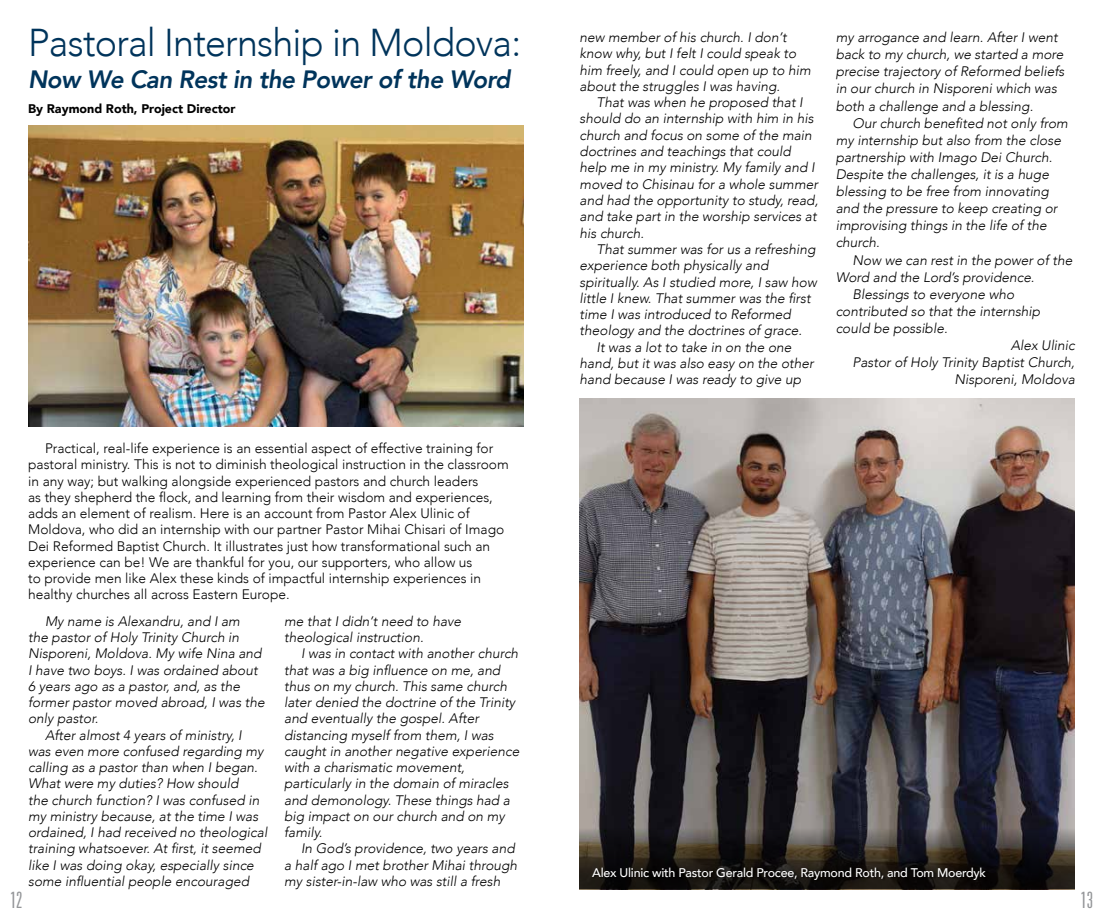
<style>
.page{position:relative;width:1103px;height:923px;background:#fff}
.page>*{position:absolute;margin:0;border:0;box-sizing:border-box;transform-origin:0 0}
.t1{font:300 38.75px "Avenir";letter-spacing:-.02em;color:#00345b}
.t2{font:italic 800 25px "Avenir";letter-spacing:-.02em;color:#00345b}
.t3{font:300 ultra-condensed 22.5px "Univers LT Std";color:#939598}
.t4{font:italic 300 13.75px/16.2px "Avenir";color:#000}
.t5{font:300 13.75px/16.2px "Avenir";color:#000}
.t6{font:500 12.5px "Avenir";letter-spacing:-.02em;color:#fff}
.t7{font:900 12.5px "Avenir";color:#000}
</style>
<div class="page">
<img style="left:28px;top:125px;width:495px;height:302px">
<img style="left:579px;top:398px;width:495px;height:423px">
<svg style="left:579px;top:821px;width:495px;height:68px;background:#2f2b29"></svg>
<div style="left:592px;top:867px;width:396px;height:14px;background:#000;opacity:.75"></div>
<h1 class="t1" style="left:28px;top:19px;width:494px">Pastoral Internship in Moldova:</h1>
<h2 class="t2" style="left:28px;top:64px;width:484px">Now We Can Rest in the Power of the Word</h2>
<p class="t7" style="left:28px;top:97px;width:209px">By Raymond Roth, Project Director</p>
<p class="t5" style="left:28px;top:440px;width:482px;text-indent:17px">Practical, real-life experience is an essential aspect of effective training for pastoral ministry. This is not to diminish theological instruction in the classroom in any way; but walking alongside experienced pastors and church leaders<br>as they shepherd the flock, and learning from their wisdom and experiences, adds an element of realism. Here is an account from Pastor Alex Ulinic of Moldova, who did an internship with our partner Pastor Mihai Chisari of Imago Dei Reformed Baptist Church. It illustrates just how transformational such an experience can be! We are thankful for you, our supporters, who allow us<br>to provide men like Alex these kinds of impactful internship experiences in healthy churches all across Eastern Europe.</p>
<p class="t4" style="left:45px;top:613px;width:196px">My name is Alexandru, and I am</p>
<p class="t4" style="left:28px;top:629px;width:212px">the pastor of Holy Trinity Church in</p>
<p class="t4" style="left:28px;top:645px;width:235px">Nisporeni, Moldova. My wife Nina and</p>
<p class="t4" style="left:28px;top:661px;width:231px">I have two boys. I was ordained about</p>
<p class="t4" style="left:28px;top:678px;width:213px">6 years ago as a pastor, and, as the</p>
<p class="t4" style="left:28px;top:694px;width:238px">former pastor moved abroad, I was the</p>
<p class="t4" style="left:28px;top:710px;width:72px">only pastor.</p>
<p class="t4" style="left:45px;top:726px;width:198px">After almost 4 years of ministry, I</p>
<p class="t4" style="left:28px;top:743px;width:237px">was even more confused regarding my</p>
<p class="t4" style="left:28px;top:759px;width:231px">calling as a pastor than when I began.</p>
<p class="t4" style="left:28px;top:775px;width:212px">What were my duties? How should</p>
<p class="t4" style="left:28px;top:791px;width:233px">the church function? I was confused in</p>
<p class="t4" style="left:28px;top:808px;width:232px">my ministry because, at the time I was</p>
<p class="t4" style="left:28px;top:824px;width:241px">ordained, I had received no theological</p>
<p class="t4" style="left:28px;top:840px;width:234px">training whatsoever. At first, it seemed</p>
<p class="t4" style="left:28px;top:856px;width:227px">like I was doing okay, especially since</p>
<p class="t4" style="left:28px;top:873px;width:222px">some influential people encouraged</p>
<p class="t4" style="left:284px;top:613px;width:178px">me that I didn’t need to have theological instruction.</p>
<p class="t4" style="left:284px;top:645px;width:237px;text-indent:17px">I was in contact with another church that was a big influence on me, and thus on my church. This same church later denied the doctrine of the Trinity and eventually the gospel. After distancing myself from them, I was caught in another negative experience with a charismatic movement, particularly in the domain of miracles and demonology. These things had a big impact on our church and on my family.</p>
<p class="t4" style="left:284px;top:840px;width:234px;text-indent:17px">In God’s providence, two years and a half ago I met brother Mihai through my sister-in-law who was still a fresh</p>
<p class="t4" style="left:579px;top:29px;width:233px">new member of his church. I don’t know why, but I felt I could speak to him freely, and I could open up to him about the struggles I was having.</p>
<p class="t4" style="left:579px;top:94px;width:240px;text-indent:17px">That was when he proposed that I should do an internship with him in his church and focus on some of the main doctrines and teachings that could help me in my ministry. My family and I moved to Chisinau for a whole summer and had the opportunity to study, read, and take part in the worship services at his church.</p>
<p class="t4" style="left:596px;top:241px;width:220px">That summer was for us a refreshing</p>
<p class="t4" style="left:579px;top:257px;width:190px">experience both physically and</p>
<p class="t4" style="left:579px;top:274px;width:238px">spiritually. As I studied more, I saw how</p>
<p class="t4" style="left:579px;top:290px;width:232px">little I knew. That summer was the first</p>
<p class="t4" style="left:579px;top:306px;width:213px">time I was introduced to Reformed</p>
<p class="t4" style="left:579px;top:322px;width:224px">theology and the doctrines of grace.</p>
<p class="t4" style="left:596px;top:339px;width:196px">It was a lot to take in on the one</p>
<p class="t4" style="left:579px;top:355px;width:235px">hand, but it was also easy on the other</p>
<p class="t4" style="left:579px;top:371px;width:223px">hand because I was ready to give up</p>
<p class="t4" style="left:835px;top:29px;width:230px;line-height:17.1px">my arrogance and learn. After I went back to my church, we started a more precise trajectory of Reformed beliefs in our church in Nisporeni which was both a challenge and a blessing.</p>
<p class="t4" style="left:835px;top:114px;width:234px;line-height:17.1px;text-indent:17px">Our church benefited not only from my internship but also from the close partnership with Imago Dei Church.<br>Despite the challenges, it is a huge blessing to be free from innovating and the pressure to keep creating or improvising things in the life of the church.</p>
<p class="t4" style="left:852px;top:252px;width:221px">Now we can rest in the power of the</p>
<p class="t4" style="left:835px;top:269px;width:200px">Word and the Lord’s providence.</p>
<p class="t4" style="left:852px;top:286px;width:163px">Blessings to everyone who</p>
<p class="t4" style="left:835px;top:303px;width:206px">contributed so that the internship</p>
<p class="t4" style="left:835px;top:320px;width:113px">could be possible.</p>
<p class="t4" style="left:1010px;top:337px;width:66px">Alex Ulinic</p>
<p class="t4" style="left:852px;top:354px;width:224px">Pastor of Holy Trinity Baptist Church,</p>
<p class="t4" style="left:954px;top:371px;width:122px">Nisporeni, Moldova</p>
<p class="t6" style="left:592px;top:861px;width:395px">Alex Ulinic with Pastor Gerald Procee, Raymond Roth, and Tom Moerdyk</p>
<h3 class="t3" style="left:10px;top:888px;width:14px">12</h3>
<h3 class="t3" style="left:1080px;top:888px;width:14px">13</h3>
</div>
